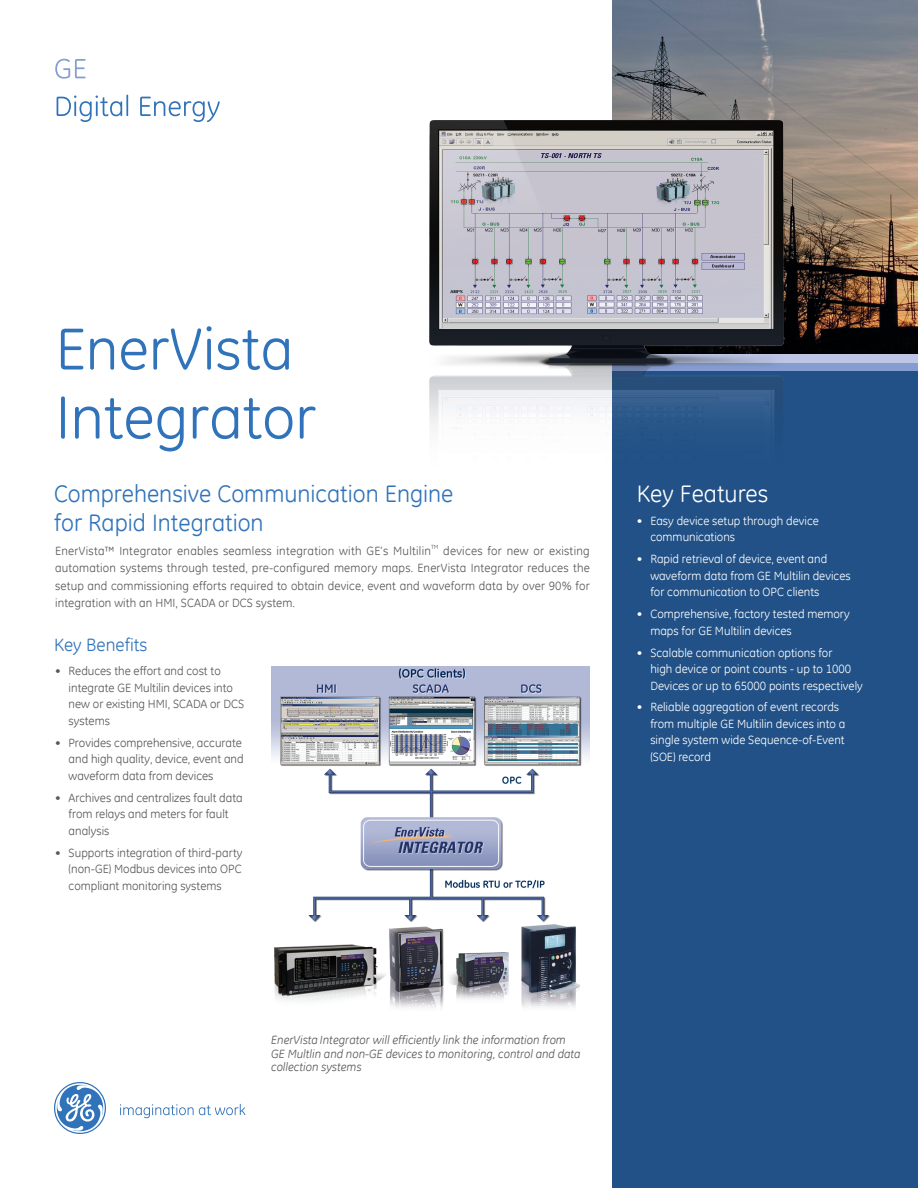
<style>
.page{position:relative;width:918px;height:1188px;background:#fff}
.page>*{position:absolute;margin:0;border:0;box-sizing:border-box;transform-origin:0 0}
.Product_Name_Head{font:61.5px "GE Inspira";color:#3073ba}
.Product_Name_Head-2{font:60px "GE Inspira";color:#3073ba}
.Heading_2{font:24px/28.8px "GE Inspira";color:#3073ba}
.Heading_2_White{font:24px "GE Inspira";color:#fff}
.Heading_3{font:18px "GE Inspira";color:#3073ba}
.Copy{font:12px/16.5px "GE Inspira";color:#57585a}
.t1{font:12px/16.5px "GE Inspira";color:#fff}
.Annotaions{font:italic 12px/13.5px "GE Inspira";color:#57585a}
.Copy-2{font:12px "GE Inspira";letter-spacing:.02em;color:#57585a}
.Copy-3{font:6px "GE Inspira";color:#57585a}
</style>
<div class="page">
<svg style="left:57px;top:95px;width:163px;height:27px"></svg>
<svg style="left:55px;top:59px;width:31px;height:20px"></svg>
<div style="left:612px;top:363px;width:306px;height:825px;background:#215186"></div>
<div style="left:612px;top:361px;width:306px;height:10px;background:#859dd0"></div>
<div style="left:612px;top:353px;width:306px;height:10px;background:#bdc7e5"></div>
<svg style="left:120px;top:1104px;width:125px;height:14px"></svg>
<svg style="left:54px;top:1082px;width:52px;height:52px"></svg>
<img style="left:272px;top:666px;width:318px;height:342px">
<img style="left:612px;top:0;width:306px;height:353px">
<img style="left:429px;top:121px;width:355px;height:308px">
<p class="Product_Name_Head-2" style="left:56px;top:310px;width:239px">EnerVista</p>
<p class="Product_Name_Head" style="left:56px;top:378px;width:262px">Integrator</p>
<p class="Heading_2" style="left:54px;top:479px;width:401px">Comprehensive Communication Engine for Rapid Integration</p>
<p class="Copy-2" style="left:55px;top:543px;width:377px">EnerVista™ Integrator enables seamless integration with GE’s Multilin</p>
<p class="Copy-3" style="left:431px;top:543px;width:9px">TM</p>
<p class="Copy" style="left:55px;top:542px;width:536px;line-height:17.2px;text-align:justify;text-indent:388px">devices for new or existing automation systems through tested, pre-configured memory maps. EnerVista Integrator reduces the setup and commissioning efforts required to obtain device, event and waveform data by over 90% for integration with an HMI, SCADA or DCS system.</p>
<p class="Heading_3" style="left:54px;top:633px;width:95px">Key Benefits</p>
<p class="Copy" style="left:69px;top:663px;width:177px;text-indent:-14px">• Reduces the effort and cost to integrate GE Multilin devices into new or existing HMI, SCADA or DCS systems</p>
<p class="Copy" style="left:69px;top:734px;width:177px;text-indent:-14px">• Provides comprehensive, accurate and high quality, device, event and waveform data from devices</p>
<p class="Copy" style="left:69px;top:789px;width:176px;text-indent:-14px">• Archives and centralizes fault data from relays and meters for fault analysis</p>
<p class="Copy" style="left:69px;top:844px;width:175px;text-align:justify;text-indent:-14px">• Supports integration of third-party (non-GE) Modbus devices into OPC compliant monitoring systems</p>
<p class="Heading_2_White" style="left:637px;top:478px;width:133px">Key Features</p>
<p class="t1" style="left:650px;top:512px;width:170px;text-indent:-14px">• Easy device setup through device communications</p>
<p class="t1" style="left:650px;top:551px;width:202px;text-indent:-14px">• Rapid retrieval of device, event and waveform data from GE Multilin devices for communication to OPC clients</p>
<p class="t1" style="left:650px;top:605px;width:201px;text-indent:-14px">• Comprehensive, factory tested memory maps for GE Multilin devices</p>
<p class="t1" style="left:650px;top:644px;width:214px;text-indent:-14px">• Scalable communication options for<br>high device or point counts - up to 1000<br>Devices or up to 65000 points respectively</p>
<p class="t1" style="left:650px;top:699px;width:196px;text-indent:-14px">• Reliable aggregation of event records from multiple GE Multilin devices into a single system wide Sequence-of-Event (SOE) record</p>
<p class="Annotaions" style="left:271px;top:1033px;width:311px">EnerVista Integrator will efficiently link the information from<br>GE Multlin and non-GE devices to monitoring, control and data collection systems</p>
</div>
